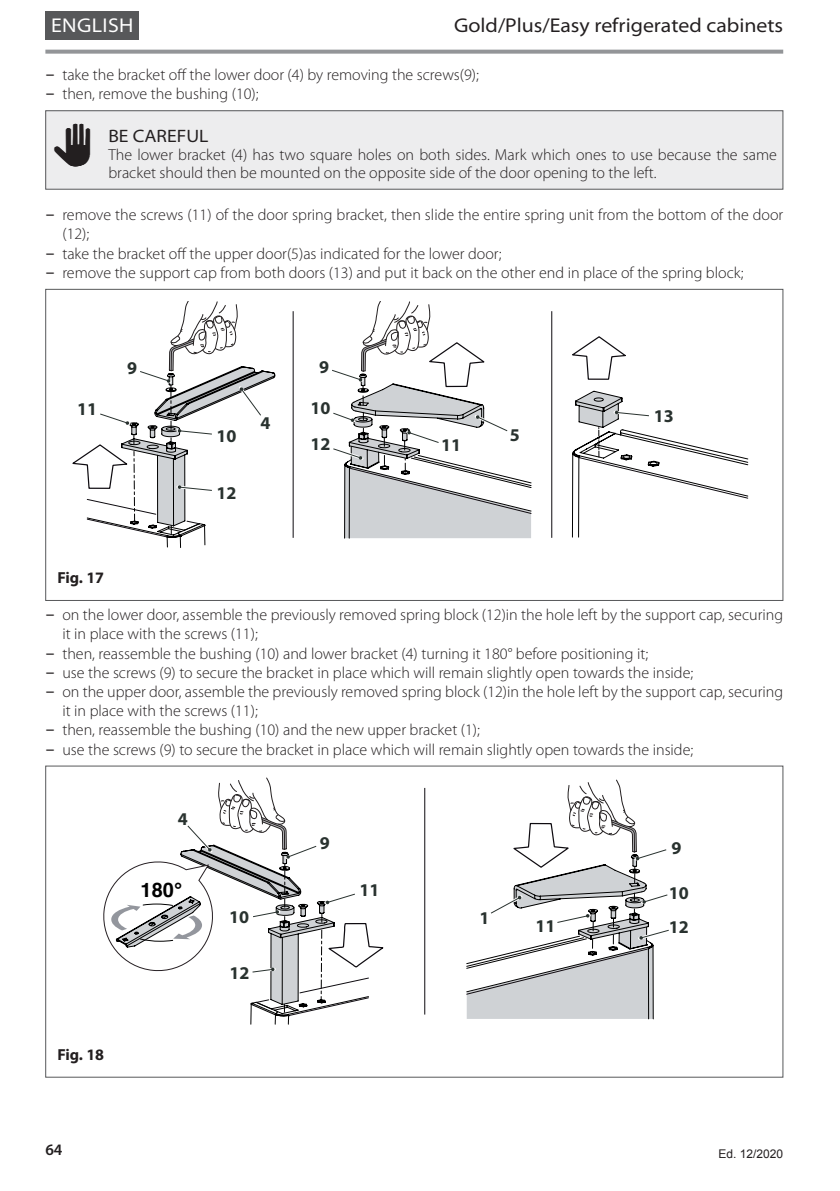
<style>
.page{position:relative;width:840px;height:1191px;background:#fff}
.page>*{position:absolute;margin:0;border:0;box-sizing:border-box;transform-origin:0 0}
.t1{font:40px "ELMEC Simboli";color:#231f20}
.t2{font:semi-expanded 20px "Myriad Pro";color:#231f20}
.t3{font:semi-expanded 20px "Myriad Pro";letter-spacing:.02em;color:#fff}
.t4{font:700 20px "Helvetica";color:#000}
.t5{font:700 18px "Myriad Pro";color:#29322f}
.t6{font:semi-expanded 18px "Myriad Pro";color:#231f20}
.t7{font:300 16px/19.2px "Myriad Pro";color:#231f20}
.t8{font:700 16px "Myriad Pro";color:#231f20}
.t9{font:600 16px "Myriad Pro";color:#231f20}
.t10{font:12px "Arial";color:#231f20}
.s1{font-family:"DIN Pro";font-weight:400;font-size:18px}
</style>
<div class="page">
<svg style="left:45px;top:50px;width:737px;height:4px;background:#9c9ea1"></svg>
<div style="left:45px;top:11px;width:94px;height:29px;background:#57585a"></div>
<div style="left:28px;top:97px;width:771px;height:94px;background:#d9dadc;opacity:.47"></div>
<div style="left:45px;top:110px;width:737px;height:79px;border:1px solid #57585a"></div>
<svg style="left:572px;top:336px;width:54px;height:44px"></svg>
<svg style="left:571px;top:390px;width:177px;height:148px"></svg>
<svg style="left:332px;top:301px;width:199px;height:238px"></svg>
<svg style="left:72px;top:301px;width:203px;height:247px"></svg>
<hr style="left:551px;top:311px;width:1px;height:227px;background:#0e0b10">
<hr style="left:292px;top:311px;width:1px;height:227px;background:#0e0b10">
<hr style="left:424px;top:788px;width:1px;height:226px;background:#0e0b10">
<svg style="left:103px;top:778px;width:281px;height:247px"></svg>
<svg style="left:466px;top:779px;width:203px;height:240px"></svg>
<p class="t3" style="left:51px;top:14px;width:84px">ENGLISH</p>
<p class="t2" style="left:454px;top:14px;width:330px">Gold/Plus/Easy refrigerated cabinets</p>
<p class="t7" style="left:45px;top:65px;width:435px"><span class="s1">–</span> take the bracket off the lower door (4) by removing the screws(9);</p>
<p class="t7" style="left:45px;top:85px;width:215px"><span class="s1">–</span> then, remove the bushing (10);</p>
<h1 class="t1" style="left:52px;top:124px;width:44px">m</h1>
<p class="t6" style="left:108px;top:126px;width:101px">BE CAREFUL</p>
<p class="t7" style="left:108px;top:145px;width:669px;line-height:18px">The lower bracket (4) has two square holes on both sides. Mark which ones to use because the same bracket should then be mounted on the opposite side of the door opening to the left.</p>
<p class="t7" style="left:62px;top:205px;width:722px;text-indent:-17px"><span class="s1">–</span> remove the screws (11) of the door spring bracket, then slide the entire spring unit from the bottom of the door (12);</p>
<p class="t7" style="left:45px;top:244px;width:457px"><span class="s1">–</span> take the bracket off the upper door(5)as indicated for the lower door;</p>
<p class="t7" style="left:45px;top:263px;width:699px"><span class="s1">–</span> remove the support cap from both doors (13) and put it back on the other end in place of the spring block;</p>
<p class="t5" style="left:77px;top:399px;width:21px">11</p>
<p class="t5" style="left:127px;top:358px;width:11px">9</p>
<p class="t5" style="left:216px;top:426px;width:21px">10</p>
<p class="t5" style="left:216px;top:482px;width:21px">12</p>
<p class="t5" style="left:260px;top:413px;width:11px">4</p>
<p class="t5" style="left:319px;top:357px;width:11px">9</p>
<p class="t5" style="left:310px;top:398px;width:21px">10</p>
<p class="t5" style="left:310px;top:434px;width:21px">12</p>
<p class="t5" style="left:441px;top:435px;width:21px">11</p>
<p class="t5" style="left:509px;top:425px;width:11px">5</p>
<p class="t5" style="left:653px;top:406px;width:21px">13</p>
<p class="t8" style="left:57px;top:569px;width:48px">Fig. 17</p>
<p class="t7" style="left:62px;top:605px;width:721px;text-indent:-17px"><span class="s1">–</span> on the lower door, assemble the previously removed spring block (12)in the hole left by the support cap, securing it in place with the screws (11);</p>
<p class="t7" style="left:45px;top:644px;width:604px"><span class="s1">–</span> then, reassemble the bushing (10) and lower bracket (4) turning it 180° before positioning it;</p>
<p class="t7" style="left:45px;top:663px;width:649px"><span class="s1">–</span> use the screws (9) to secure the bracket in place which will remain slightly open towards the inside;</p>
<p class="t7" style="left:62px;top:682px;width:721px;text-indent:-17px"><span class="s1">–</span> on the upper door, assemble the previously removed spring block (12)in the hole left by the support cap, securing it in place with the screws (11);</p>
<p class="t7" style="left:45px;top:720px;width:435px"><span class="s1">–</span> then, reassemble the bushing (10) and the new upper bracket (1);</p>
<p class="t7" style="left:45px;top:740px;width:649px"><span class="s1">–</span> use the screws (9) to secure the bracket in place which will remain slightly open towards the inside;</p>
<p class="t5" style="left:178px;top:808px;width:11px">4</p>
<p class="t4" style="left:140px;top:874px;width:43px">180°</p>
<p class="t8" style="left:57px;top:1045px;width:48px">Fig. 18</p>
<p class="t5" style="left:229px;top:907px;width:21px">10</p>
<p class="t5" style="left:229px;top:963px;width:21px">12</p>
<p class="t5" style="left:319px;top:833px;width:11px">9</p>
<p class="t5" style="left:359px;top:879px;width:21px">11</p>
<p class="t5" style="left:479px;top:908px;width:11px">1</p>
<p class="t5" style="left:535px;top:915px;width:21px">11</p>
<p class="t5" style="left:671px;top:838px;width:11px">9</p>
<p class="t5" style="left:668px;top:882px;width:21px">10</p>
<p class="t5" style="left:668px;top:916px;width:21px">12</p>
<p class="t9" style="left:45px;top:1140px;width:19px">64</p>
<p class="t10" style="left:718px;top:1145px;width:66px">Ed. 12/2020</p>
</div>
